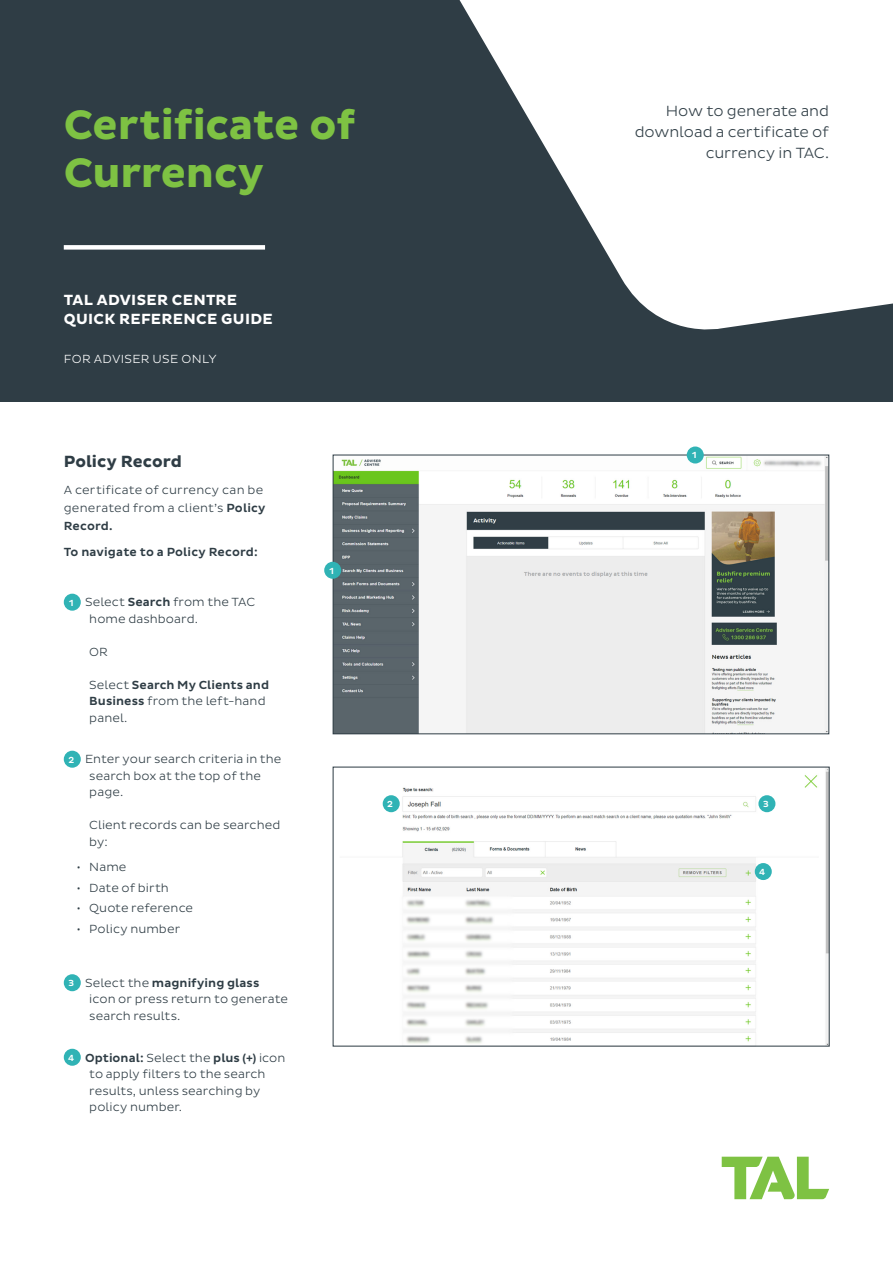
<style>
.page{position:relative;width:893px;height:1263px;background:#fff}
.page>*{position:absolute;margin:0;border:0;box-sizing:border-box;transform-origin:0 0}
.Head_Green{font:700 42px/48px "Pluto Sans";letter-spacing:-.005em;color:#7ec243}
.Subhead_L2{font:700 16.5px "Pluto Sans";color:#2f3d45}
.Intro_Right_Aligned{font:300 15px/21px "Pluto Sans";letter-spacing:-.005em;color:#2f3d45;text-align:right}
.bold_caps_under_green_head{font:700 15px/19.5px "Pluto Sans";letter-spacing:.02em;color:#fff}
.indented_with_stupid_bloody_cirlces{font:300 12px/16.5px "Pluto Sans";letter-spacing:.005em;color:#2f3d45}
.Subhead_L2-2{font:300 12px/18px "Pluto Sans";letter-spacing:.015em;color:#2f3d45}
.Subhead_L2-3{font:500 12px "Pluto Sans";letter-spacing:.01em;color:#2f3d45}
.bold_caps_under_green_head-2{font:300 12px "Pluto Sans";letter-spacing:.025em;color:#fff}
.white_in_circle{font:500 9px "Pluto Sans";color:#fff}
.s1{font-weight:500}
</style>
<div class="page">
<img style="left:335px;top:457px;width:492px;height:275px">
<div style="left:333px;top:455px;width:496px;height:279px;border:1px solid #2f3d45"></div>
<img style="left:382px;top:769px;width:446px;height:275px">
<div style="left:64px;top:594px;width:17px;height:17px;background:#30b3b5;border-radius:50%"></div>
<div style="left:64px;top:751px;width:17px;height:17px;background:#30b3b5;border-radius:50%"></div>
<div style="left:64px;top:974px;width:17px;height:17px;background:#30b3b5;border-radius:50%"></div>
<div style="left:64px;top:1049px;width:17px;height:17px;background:#30b3b5;border-radius:50%"></div>
<div style="left:0;top:0;width:893px;height:402px;background:#2f3d45"></div>
<svg style="left:459px;top:0;width:434px;height:330px;fill:#fff"></svg>
<svg style="left:722px;top:1157px;width:107px;height:42px"></svg>
<div style="left:687px;top:446px;width:17px;height:17px;background:#30b3b5;border-radius:50%"></div>
<div style="left:755px;top:863px;width:17px;height:17px;background:#30b3b5;border-radius:50%"></div>
<div style="left:324px;top:562px;width:17px;height:17px;background:#30b3b5;border-radius:50%"></div>
<div style="left:383px;top:795px;width:17px;height:17px;background:#30b3b5;border-radius:50%"></div>
<div style="left:758px;top:795px;width:17px;height:17px;background:#30b3b5;border-radius:50%"></div>
<div style="left:64px;top:245px;width:201px;height:5px;background:#fff"></div>
<p class="Head_Green" style="left:64px;top:102px;width:293px">Certificate of<br>Currency</p>
<p class="Intro_Right_Aligned" style="left:635px;top:101px;width:196px">How to generate and download a certificate of currency in TAC.</p>
<p class="bold_caps_under_green_head" style="left:64px;top:290px;width:210px">TAL ADVISER CENTRE<br>QUICK REFERENCE GUIDE</p>
<p class="bold_caps_under_green_head-2" style="left:64px;top:352px;width:154px">FOR ADVISER USE ONLY</p>
<p class="Subhead_L2" style="left:64px;top:452px;width:120px">Policy Record</p>
<p class="Subhead_L2-2" style="left:64px;top:481px;width:203px">A certificate of currency can be generated from a client’s <span class="s1">Policy<br>Record.</span></p>
<p class="Subhead_L2-3" style="left:64px;top:545px;width:196px">To navigate to a Policy Record:</p>
<p class="white_in_circle" style="left:69px;top:597px;width:6px">1</p>
<p class="indented_with_stupid_bloody_cirlces" style="left:89px;top:594px;width:168px;text-indent:-4px">Select <span class="s1">Search</span> from the TAC home dashboard.</p>
<p class="indented_with_stupid_bloody_cirlces" style="left:89px;top:644px;width:20px">OR</p>
<p class="indented_with_stupid_bloody_cirlces" style="left:89px;top:677px;width:181px">Select <span class="s1">Search My Clients and<br>Business</span> from the left-hand panel.</p>
<p class="white_in_circle" style="left:68px;top:754px;width:7px">2</p>
<p class="indented_with_stupid_bloody_cirlces" style="left:89px;top:751px;width:194px;text-indent:-4px">Enter your search criteria in the search box at the top of the page.</p>
<p class="indented_with_stupid_bloody_cirlces" style="left:89px;top:817px;width:193px">Client records can be searched by:</p>
<p class="indented_with_stupid_bloody_cirlces" style="left:77px;top:859px;width:51px">• Name</p>
<p class="indented_with_stupid_bloody_cirlces" style="left:77px;top:879px;width:94px">• Date of birth</p>
<p class="indented_with_stupid_bloody_cirlces" style="left:77px;top:900px;width:118px">• Quote reference</p>
<p class="indented_with_stupid_bloody_cirlces" style="left:77px;top:921px;width:105px">• Policy number</p>
<p class="white_in_circle" style="left:68px;top:978px;width:7px">3</p>
<p class="indented_with_stupid_bloody_cirlces" style="left:89px;top:975px;width:200px;text-indent:-4px">Select the <span class="s1">magnifying glass </span>icon or press return to generate search results.</p>
<p class="white_in_circle" style="left:68px;top:1052px;width:8px">4</p>
<p class="indented_with_stupid_bloody_cirlces" style="left:89px;top:1049px;width:198px;text-indent:-4px"><span class="s1">Optional:</span> Select the <span class="s1">plus (+)</span> icon to apply filters to the search results, unless searching by policy number.</p>
<p class="white_in_circle" style="left:329px;top:565px;width:6px">1</p>
<p class="white_in_circle" style="left:692px;top:450px;width:6px">1</p>
<p class="white_in_circle" style="left:387px;top:799px;width:7px">2</p>
<p class="white_in_circle" style="left:763px;top:799px;width:7px">3</p>
<p class="white_in_circle" style="left:759px;top:867px;width:8px">4</p>
</div>
